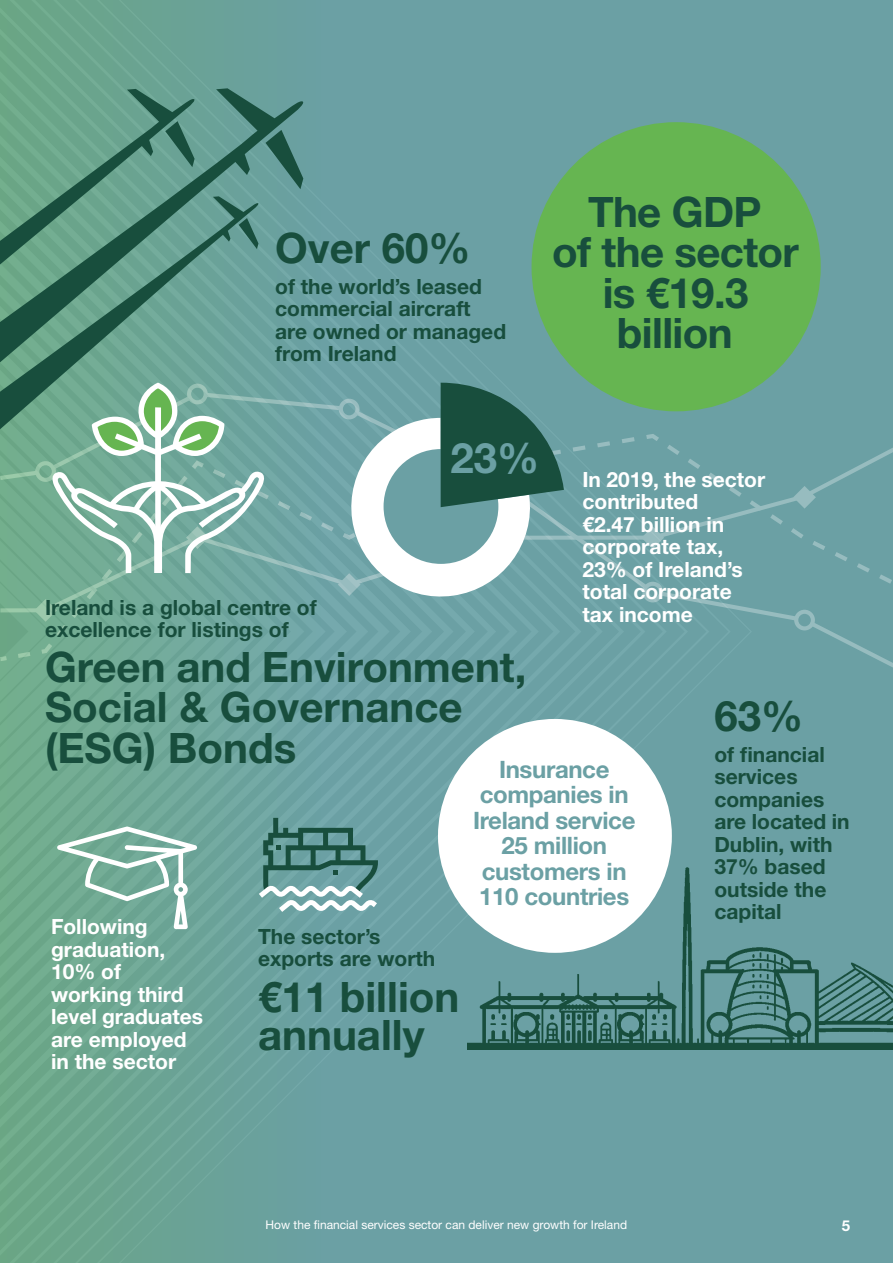
<style>
.page{position:relative;width:893px;height:1263px;background:#6ba0a4}
.page>*{position:absolute;margin:0;border:0;box-sizing:border-box;transform-origin:0 0}
.t1{font:700 42px/40.5px "Helvetica Neue LT Std";color:#184e3d}
.t2{font:700 42px "Helvetica Neue LT Std";color:#6ba0a4}
.t3{font:700 24px/25.5px "Helvetica Neue LT Std";letter-spacing:-.015em;color:#6ba0a4;text-align:center}
.t4{font:700 21px/22.5px "Helvetica Neue LT Std";color:#184e3d}
.t5{font:700 21px/22.5px "Helvetica Neue LT Std";color:#fff}
.t6{font:700 15px "Helvetica Neue LT Std";color:#fff}
.t7{font:12px "Helvetica Neue LT Std";color:#fff}
</style>
<div class="page">
<div style="left:0;top:0;width:320px;height:1263px;background:linear-gradient(to right,#6eaa88,#6ba1a3)"></div>
<svg style="left:0;top:88px;width:306px;height:274px"></svg>
<svg style="left:0;top:89px;width:197px;height:107px"></svg>
<svg style="left:0;top:196px;width:260px;height:187px"></svg>
<svg style="left:239px;top:218px;width:19px;height:31px"></svg>
<svg style="left:265px;top:130px;width:38px;height:59px"></svg>
<div style="left:531px;top:122px;width:290px;height:289px;background:#66b551;border-radius:50%"></div>
<div style="left:438px;top:719px;width:234px;height:234px;background:#fff;border-radius:50%"></div>
<img style="left:467px;top:836px;width:426px;height:214px">
<svg style="left:0;top:383px;width:893px;height:382px"></svg>
<svg style="left:57px;top:826px;width:140px;height:103px"></svg>
<svg style="left:259px;top:818px;width:119px;height:94px"></svg>
<h1 class="t1" style="left:275px;top:226px;width:197px">Over 60%</h1>
<p class="t4" style="left:275px;top:274px;width:232px">of the world’s leased commercial aircraft are owned or managed from Ireland</p>
<h1 class="t1" style="left:552px;top:191px;width:248px;text-align:center">The GDP<br>of the sector is €19.3 billion</h1>
<h1 class="t2" style="left:450px;top:432px;width:90px">23%</h1>
<p class="t5" style="left:582px;top:468px;width:184px">In 2019, the sector contributed<br>€2.47 billion in corporate tax,<br>23% of Ireland’s total corporate tax income</p>
<p class="t4" style="left:45px;top:595px;width:273px">Ireland is a global centre of excellence for listings of</p>
<h1 class="t1" style="left:45px;top:646px;width:483px">Green and Environment,<br>Social &amp; Governance (ESG) Bonds</h1>
<h1 class="t1" style="left:714px;top:694px;width:90px">63%</h1>
<p class="t4" style="left:714px;top:742px;width:137px">of financial services companies are located in<br>Dublin, with<br>37% based outside the capital</p>
<p class="t3" style="left:473px;top:756px;width:164px">Insurance companies in<br>Ireland service<br>25 million customers in<br>110 countries</p>
<p class="t5" style="left:51px;top:915px;width:154px">Following graduation,<br>10% of working third level graduates are employed in the sector</p>
<p class="t4" style="left:258px;top:924px;width:179px">The sector’s exports are worth</p>
<h1 class="t1" style="left:258px;top:977px;width:203px;line-height:37.5px">€11 billion annually</h1>
<p class="t7" style="left:266px;top:1217px;width:363px">How the financial services sector can deliver new growth for Ireland</p>
<p class="t6" style="left:842px;top:1216px;width:10px">5</p>
</div>
